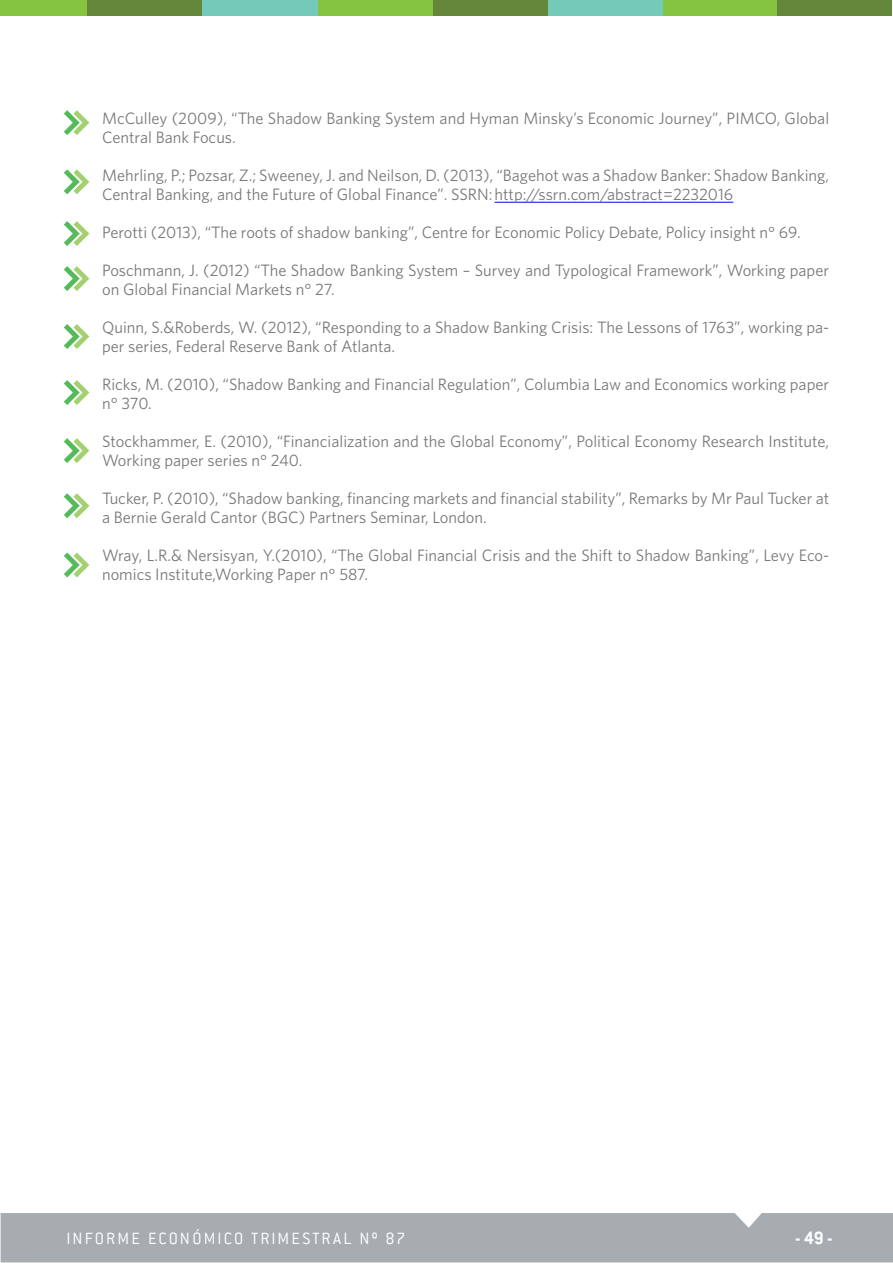
<style>
.page{position:relative;width:893px;height:1263px;background:#fff}
.page>*{position:absolute;margin:0;border:0;box-sizing:border-box;transform-origin:0 0}
.t1{font:700 19.5px "Conduit ITC";color:#fff}
.t2{font:300 18px "Conduit ITC";letter-spacing:.115em;color:#fff}
.t3{font:16.5px/18.9px "Whitney";color:#77787b}
</style>
<div class="page">
<div style="left:1px;top:1213px;width:892px;height:49px;background:#a7acb0"></div>
<div style="left:777px;top:1px;width:115px;height:15px;background:#65873b"></div>
<div style="left:662px;top:1px;width:115px;height:15px;background:#85c441"></div>
<div style="left:548px;top:1px;width:114px;height:15px;background:#75c9b8"></div>
<div style="left:433px;top:1px;width:115px;height:15px;background:#65873b"></div>
<div style="left:318px;top:1px;width:115px;height:15px;background:#85c441"></div>
<div style="left:87px;top:1px;width:115px;height:15px;background:#65873b"></div>
<div style="left:0;top:1px;width:87px;height:15px;background:#85c441"></div>
<div style="left:202px;top:1px;width:116px;height:15px;background:#75c9b8"></div>
<hr style="left:495px;top:202px;width:238px;height:1px;background:#00f">
<svg style="left:64px;top:110px;width:25px;height:25px"></svg>
<svg style="left:64px;top:169px;width:25px;height:25px"></svg>
<svg style="left:64px;top:221px;width:25px;height:25px"></svg>
<svg style="left:64px;top:266px;width:25px;height:25px"></svg>
<svg style="left:64px;top:324px;width:25px;height:25px"></svg>
<svg style="left:64px;top:380px;width:25px;height:25px"></svg>
<svg style="left:64px;top:438px;width:25px;height:25px"></svg>
<svg style="left:64px;top:493px;width:25px;height:25px"></svg>
<svg style="left:64px;top:552px;width:25px;height:25px"></svg>
<p class="t3" style="left:102px;top:108px;width:729px">McCulley (2009), “The Shadow Banking System and Hyman Minsky’s Economic Journey”, PIMCO, Global<br>Central Bank Focus.</p>
<p class="t3" style="left:102px;top:165px;width:728px">Mehrling, P.; Pozsar, Z.; Sweeney, J. and Neilson, D. (2013), “Bagehot was a Shadow Banker: Shadow Banking,<br>Central Banking, and the Future of Global Finance”. SSRN: http://ssrn.com/abstract=2232016</p>
<p class="t3" style="left:102px;top:222px;width:700px">Perotti (2013), “The roots of shadow banking”, Centre for Economic Policy Debate, Policy insight n° 69.</p>
<p class="t3" style="left:102px;top:260px;width:729px">Poschmann, J. (2012) “The Shadow Banking System – Survey and Typological Framework”, Working paper on Global Financial Markets n° 27.</p>
<p class="t3" style="left:102px;top:317px;width:729px">Quinn, S.&amp;Roberds, W. (2012), “Responding to a Shadow Banking Crisis: The Lessons of 1763”, working pa&shy;per series, Federal Reserve Bank of Atlanta.</p>
<p class="t3" style="left:102px;top:374px;width:729px">Ricks, M. (2010), “Shadow Banking and Financial Regulation”, Columbia Law and Economics working paper n° 370.</p>
<p class="t3" style="left:102px;top:431px;width:729px">Stockhammer, E. (2010), “Financialization and the Global Economy”, Political Economy Research Institute,<br>Working paper series n° 240.</p>
<p class="t3" style="left:102px;top:488px;width:729px">Tucker, P. (2010), “Shadow banking, financing markets and financial stability”, Remarks by Mr Paul Tucker at a Bernie Gerald Cantor (BGC) Partners Seminar, London.</p>
<p class="t3" style="left:102px;top:545px;width:729px">Wray, L.R.&amp; Nersisyan, Y.(2010), “The Global Financial Crisis and the Shift to Shadow Banking”, Levy Eco&shy;nomics Institute,Working Paper n° 587.</p>
<p class="t2" style="left:66px;top:1228px;width:340px">INFORME ECONÓMICO TRIMESTRAL Nº 87</p>
<p class="t1" style="left:795px;top:1227px;width:39px">- 49 -</p>
</div>
